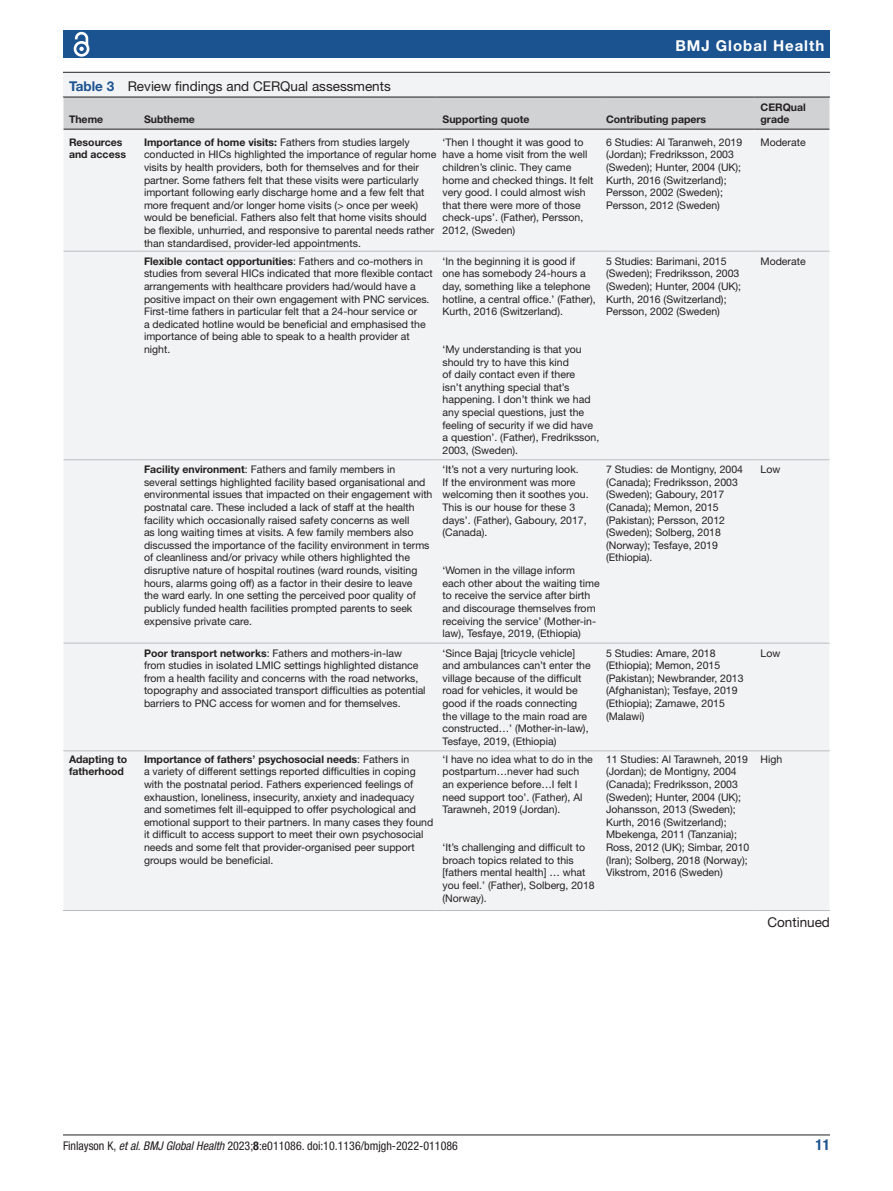
<style>
.page{position:relative;width:893px;height:1191px;background:#fff}
.page>*{position:absolute;margin:0;border:0;box-sizing:border-box;transform-origin:0 0}
.t1{font:700 15px "Helvetica Neue LT Std";letter-spacing:.065em;color:#fff}
.t2{font:700 condensed 15px "Helvetica Neue LT Std";color:#1b5391}
.t3{font:13.5px "Helvetica Neue LT Std";color:#231f20}
.t4{font:condensed 12px "Helvetica Neue LT Std";color:#231f20}
.t5{font:10.5px/12.6px "Helvetica Neue LT Std";color:#231f20}
.t6{font:700 10.5px/12.6px "Helvetica Neue LT Std";color:#231f20}
.s1{font-weight:700;color:#1b5391}
.s2{font-weight:700}
.s3{font-style:italic}
</style>
<div class="page">
<hr style="left:63px;top:1134px;width:767px;height:1px;background:#231f20">
<div style="left:63px;top:31px;width:767px;height:27px;background:#1b5391"></div>
<svg style="left:73px;top:31px;width:17px;height:26px"></svg>
<div style="left:63px;top:73px;width:767px;height:837px;background:#f2f3f4"></div>
<hr style="left:63px;top:72px;width:767px;height:1px;background:#231f20">
<div style="left:64px;top:98px;width:766px;height:31px;background:#d1d2d4"></div>
<hr style="left:63px;top:97px;width:75px;height:1px;background:#231f20">
<hr style="left:63px;top:129px;width:75px;height:1px;background:#231f20">
<hr style="left:138px;top:97px;width:299px;height:1px;background:#231f20">
<hr style="left:138px;top:129px;width:299px;height:1px;background:#231f20">
<hr style="left:437px;top:97px;width:163px;height:1px;background:#231f20">
<hr style="left:437px;top:129px;width:163px;height:1px;background:#231f20">
<hr style="left:600px;top:97px;width:155px;height:1px;background:#231f20">
<hr style="left:600px;top:129px;width:155px;height:1px;background:#231f20">
<hr style="left:755px;top:97px;width:75px;height:1px;background:#231f20">
<hr style="left:755px;top:129px;width:75px;height:1px;background:#231f20">
<hr style="left:63px;top:251px;width:75px;height:1px;background:#bcbdc0">
<hr style="left:138px;top:251px;width:299px;height:1px;background:#bcbdc0">
<hr style="left:437px;top:251px;width:163px;height:1px;background:#bcbdc0">
<hr style="left:600px;top:251px;width:155px;height:1px;background:#bcbdc0">
<hr style="left:755px;top:251px;width:75px;height:1px;background:#bcbdc0">
<hr style="left:63px;top:459px;width:75px;height:1px;background:#bcbdc0">
<hr style="left:138px;top:459px;width:299px;height:1px;background:#bcbdc0">
<hr style="left:437px;top:459px;width:163px;height:1px;background:#bcbdc0">
<hr style="left:600px;top:459px;width:155px;height:1px;background:#bcbdc0">
<hr style="left:755px;top:459px;width:75px;height:1px;background:#bcbdc0">
<hr style="left:63px;top:643px;width:75px;height:1px;background:#bcbdc0">
<hr style="left:138px;top:643px;width:299px;height:1px;background:#bcbdc0">
<hr style="left:437px;top:643px;width:163px;height:1px;background:#bcbdc0">
<hr style="left:600px;top:643px;width:155px;height:1px;background:#bcbdc0">
<hr style="left:755px;top:643px;width:75px;height:1px;background:#bcbdc0">
<hr style="left:63px;top:97px;width:1px;height:32px;background:#fff">
<hr style="left:63px;top:129px;width:1px;height:122px;background:#fff">
<hr style="left:63px;top:251px;width:1px;height:209px;background:#fff">
<hr style="left:63px;top:460px;width:1px;height:183px;background:#fff">
<hr style="left:63px;top:643px;width:1px;height:108px;background:#fff">
<hr style="left:63px;top:750px;width:75px;height:1px;background:#bcbdc0">
<hr style="left:63px;top:751px;width:1px;height:159px;background:#fff">
<hr style="left:138px;top:750px;width:299px;height:1px;background:#bcbdc0">
<hr style="left:437px;top:750px;width:163px;height:1px;background:#bcbdc0">
<hr style="left:600px;top:750px;width:155px;height:1px;background:#bcbdc0">
<hr style="left:755px;top:750px;width:75px;height:1px;background:#bcbdc0">
<hr style="left:63px;top:910px;width:75px;height:1px;background:#bcbdc0">
<hr style="left:138px;top:910px;width:299px;height:1px;background:#bcbdc0">
<hr style="left:437px;top:910px;width:163px;height:1px;background:#bcbdc0">
<hr style="left:600px;top:910px;width:155px;height:1px;background:#bcbdc0">
<hr style="left:755px;top:910px;width:75px;height:1px;background:#bcbdc0">
<h1 class="t1" style="left:675px;top:36px;width:150px">BMJ Global Health</h1>
<p class="t3" style="left:69px;top:78px;width:323px"><span class="s1">Table 3</span> Review findings and CERQual assessments</p>
<p class="t6" style="left:69px;top:113px;width:36px">Theme</p>
<p class="t6" style="left:144px;top:113px;width:52px">Subtheme</p>
<p class="t6" style="left:443px;top:113px;width:89px">Supporting quote</p>
<p class="t6" style="left:606px;top:113px;width:102px">Contributing papers</p>
<p class="t6" style="left:760px;top:100px;width:47px">CERQual grade</p>
<p class="t6" style="left:69px;top:136px;width:58px">Resources and access</p>
<p class="t5" style="left:144px;top:136px;width:294px"><span class="s2">Importance of home visits:</span> Fathers from studies largely conducted in HICs highlighted the importance of regular home visits by health providers, both for themselves and for their partner. Some fathers felt that these visits were particularly important following early discharge home and a few felt that more frequent and/or longer home visits (&gt; once per week) would be beneficial. Fathers also felt that home visits should be flexible, unhurried, and responsive to parental needs rather than standardised, provider-led appointments.</p>
<p class="t5" style="left:443px;top:136px;width:152px">‘Then I thought it was good to have a home visit from the well children’s clinic. They came home and checked things. It felt very good. I could almost wish that there were more of those check-ups’. (Father), Persson,<br>2012, (Sweden)</p>
<p class="t5" style="left:606px;top:136px;width:138px">6 Studies: Al Taranweh, 2019 (Jordan); Fredriksson, 2003 (Sweden); Hunter, 2004 (UK);<br>Kurth, 2016 (Switzerland);<br>Persson, 2002 (Sweden);<br>Persson, 2012 (Sweden)</p>
<p class="t5" style="left:760px;top:136px;width:47px">Moderate</p>
<p class="t5" style="left:144px;top:254px;width:290px"><span class="s2">Flexible contact opportunities</span>: Fathers and co-mothers in studies from several HICs indicated that more flexible contact arrangements with healthcare providers had/would have a positive impact on their own engagement with PNC services.<br>First-time fathers in particular felt that a 24-hour service or<br>a dedicated hotline would be beneficial and emphasised the importance of being able to speak to a health provider at night.</p>
<p class="t5" style="left:443px;top:254px;width:155px">‘In the beginning it is good if<br>one has somebody 24-hours a day, something like a telephone hotline, a central office.’ (Father),<br>Kurth, 2016 (Switzerland).</p>
<p class="t5" style="left:606px;top:254px;width:137px">5 Studies: Barimani, 2015 (Sweden); Fredriksson, 2003 (Sweden); Hunter, 2004 (UK);<br>Kurth, 2016 (Switzerland);<br>Persson, 2002 (Sweden)</p>
<p class="t5" style="left:760px;top:254px;width:47px">Moderate</p>
<p class="t5" style="left:443px;top:343px;width:158px">‘My understanding is that you should try to have this kind<br>of daily contact even if there<br>isn’t anything special that’s happening. I don’t think we had any special questions, just the feeling of security if we did have a question’. (Father), Fredriksson,<br>2003, (Sweden).</p>
<p class="t5" style="left:606px;top:463px;width:138px">7 Studies: de Montigny, 2004 (Canada); Fredriksson, 2003 (Sweden); Gaboury, 2017 (Canada); Memon, 2015 (Pakistan); Persson, 2012 (Sweden); Solberg, 2018 (Norway); Tesfaye, 2019 (Ethiopia).</p>
<p class="t5" style="left:760px;top:463px;width:21px">Low</p>
<p class="t5" style="left:144px;top:463px;width:290px"><span class="s2">Facility environment</span>: Fathers and family members in<br>several settings highlighted facility based organisational and environmental issues that impacted on their engagement with postnatal care. These included a lack of staff at the health facility which occasionally raised safety concerns as well<br>as long waiting times at visits. A few family members also discussed the importance of the facility environment in terms of cleanliness and/or privacy while others highlighted the disruptive nature of hospital routines (ward rounds, visiting hours, alarms going off) as a factor in their desire to leave<br>the ward early. In one setting the perceived poor quality of publicly funded health facilities prompted parents to seek expensive private care.</p>
<p class="t5" style="left:443px;top:463px;width:148px">‘It’s not a very nurturing look.<br>If the environment was more welcoming then it soothes you.<br>This is our house for these 3 days’. (Father), Gaboury, 2017, (Canada).</p>
<p class="t5" style="left:443px;top:564px;width:159px">‘Women in the village inform each other about the waiting time to receive the service after birth and discourage themselves from receiving the service’ (Mother-in&shy;law), Tesfaye, 2019, (Ethiopia)</p>
<p class="t5" style="left:144px;top:646px;width:283px"><span class="s2">Poor transport networks</span>: Fathers and mothers-in-law from studies in isolated LMIC settings highlighted distance from a health facility and concerns with the road networks, topography and associated transport difficulties as potential barriers to PNC access for women and for themselves.</p>
<p class="t5" style="left:443px;top:646px;width:150px">‘Since Bajaj [tricycle vehicle] and ambulances can’t enter the village because of the difficult road for vehicles, it would be good if the roads connecting the village to the main road are constructed…’ (Mother-in-law),<br>Tesfaye, 2019, (Ethiopia)</p>
<p class="t5" style="left:606px;top:646px;width:139px">5 Studies: Amare, 2018 (Ethiopia); Memon, 2015 (Pakistan); Newbrander, 2013 (Afghanistan); Tesfaye, 2019 (Ethiopia); Zamawe, 2015 (Malawi)</p>
<p class="t5" style="left:760px;top:646px;width:21px">Low</p>
<p class="t6" style="left:69px;top:752px;width:60px">Adapting to fatherhood</p>
<p class="t5" style="left:144px;top:752px;width:291px"><span class="s2">Importance of fathers’ psychosocial needs</span>: Fathers in<br>a variety of different settings reported difficulties in coping with the postnatal period. Fathers experienced feelings of exhaustion, loneliness, insecurity, anxiety and inadequacy and sometimes felt ill-equipped to offer psychological and emotional support to their partners. In many cases they found it difficult to access support to meet their own psychosocial needs and some felt that provider-organised peer support groups would be beneficial.</p>
<p class="t5" style="left:443px;top:752px;width:152px">‘I have no idea what to do in the postpartum…never had such an experience before…I felt I need support too’. (Father), Al<br>Tarawneh, 2019 (Jordan).</p>
<p class="t5" style="left:443px;top:841px;width:154px">‘It’s challenging and difficult to broach topics related to this [fathers mental health] … what you feel.’ (Father), Solberg, 2018 (Norway).</p>
<p class="t5" style="left:606px;top:752px;width:145px">11 Studies: Al Tarawneh, 2019 (Jordan); de Montigny, 2004 (Canada); Fredriksson, 2003 (Sweden); Hunter, 2004 (UK);<br>Johansson, 2013 (Sweden);<br>Kurth, 2016 (Switzerland);<br>Mbekenga, 2011 (Tanzania);<br>Ross, 2012 (UK); Simbar, 2010 (Iran); Solberg, 2018 (Norway);<br>Vikstrom, 2016 (Sweden)</p>
<p class="t5" style="left:760px;top:752px;width:23px">High</p>
<p class="t3" style="left:767px;top:914px;width:64px">Continued</p>
<p class="t4" style="left:63px;top:1138px;width:396px">Finlayson K, <span class="s3">et al</span>. <span class="s3">BMJ Global Health</span> 2023;<span class="s2">8</span>:e011086. doi:10.1136/bmjgh-2022-011086</p>
<h1 class="t2" style="left:816px;top:1135px;width:16px">11</h1>
</div>
